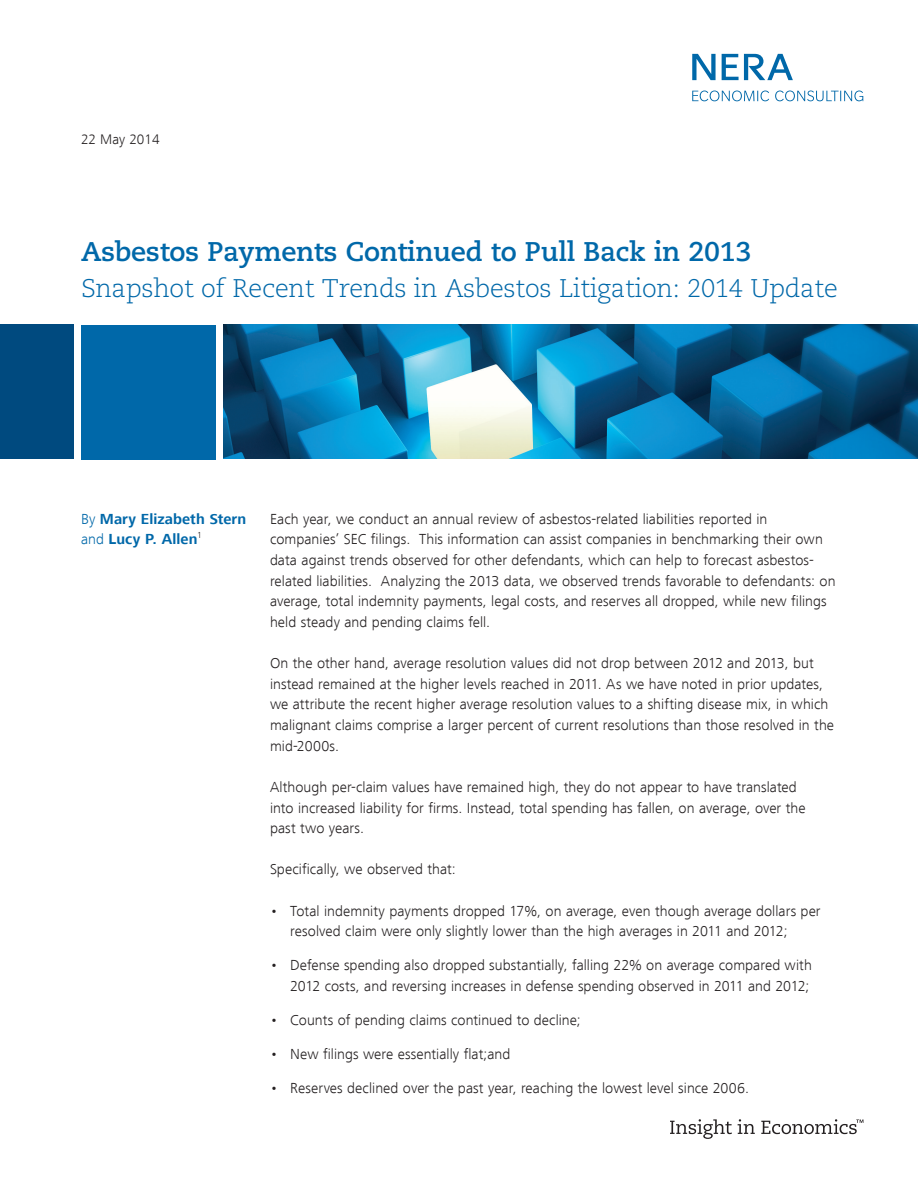
<style>
.page{position:relative;width:918px;height:1188px;background:#fff}
.page>*{position:absolute;margin:0;border:0;box-sizing:border-box;transform-origin:0 0}
.Main_Title{font:700 27px "Caecilia";letter-spacing:-.01em;color:#0068a9}
.Main_Title-2{font:300 25.5px "Caecilia";letter-spacing:-.01em;color:#0068a9}
.Body_Text{font:300 15px/20.7px "Frutiger Next LT";letter-spacing:.005em;color:#231f20}
.Bullets{font:300 15px/20.7px "Frutiger Next LT";letter-spacing:.005em;color:#231f20}
.Body_Text-2{font:700 15px/20.7px "Frutiger Next LT";letter-spacing:.005em;color:#0068a9}
.Sidebar_Text{font:300 14.25px "Frutiger Next LT";color:#231f20}
.Body_Text-3{font:300 9px "Frutiger Next LT";color:#231f20}
.s1{font-weight:300}
</style>
<div class="page">
<div style="left:81px;top:325px;width:135px;height:135px;background:#0068a9"></div>
<svg style="left:692px;top:54px;width:24px;height:26px"></svg>
<svg style="left:722px;top:54px;width:71px;height:26px"></svg>
<svg style="left:692px;top:91px;width:77px;height:10px"></svg>
<svg style="left:775px;top:91px;width:88px;height:10px"></svg>
<img style="left:224px;top:324px;width:694px;height:135px">
<div style="left:0;top:324px;width:74px;height:135px;background:#004a7f"></div>
<svg style="left:670px;top:1119px;width:62px;height:20px"></svg>
<svg style="left:738px;top:1119px;width:17px;height:15px"></svg>
<svg style="left:761px;top:1119px;width:102px;height:15px"></svg>
<p class="Sidebar_Text" style="left:81px;top:132px;width:80px">22 May 2014</p>
<p class="Main_Title" style="left:81px;top:236px;width:672px">Asbestos Payments Continued to Pull Back in 2013</p>
<p class="Main_Title-2" style="left:81px;top:274px;width:758px">Snapshot of Recent Trends in Asbestos Litigation: 2014 Update</p>
<p class="Body_Text-2" style="left:81px;top:508px;width:167px"><span class="s1">By</span> Mary Elizabeth Stern <span class="s1">and</span> Lucy P. Allen</p>
<p class="Body_Text-3" style="left:197px;top:530px;width:6px">1</p>
<p class="Body_Text" style="left:270px;top:509px;width:567px">Each year, we conduct an annual review of asbestos-related liabilities reported in companies’ SEC filings. This information can assist companies in benchmarking their own data against trends observed for other defendants, which can help to forecast asbestos&shy;related liabilities. Analyzing the 2013 data, we observed trends favorable to defendants: on average, total indemnity payments, legal costs, and reserves all dropped, while new filings held steady and pending claims fell.</p>
<p class="Body_Text" style="left:270px;top:653px;width:566px">On the other hand, average resolution values did not drop between 2012 and 2013, but instead remained at the higher levels reached in 2011. As we have noted in prior updates, we attribute the recent higher average resolution values to a shifting disease mix, in which malignant claims comprise a larger percent of current resolutions than those resolved in the mid-2000s.</p>
<p class="Body_Text" style="left:270px;top:777px;width:537px">Although per-claim values have remained high, they do not appear to have translated into increased liability for firms. Instead, total spending has fallen, on average, over the past two years.</p>
<p class="Body_Text" style="left:270px;top:859px;width:187px">Specifically, we observed that:</p>
<p class="Bullets" style="left:290px;top:900px;width:532px;text-indent:-20px">• Total indemnity payments dropped 17%, on average, even though average dollars per resolved claim were only slightly lower than the high averages in 2011 and 2012;</p>
<p class="Bullets" style="left:270px;top:955px;width:543px;text-align:right">• Defense spending also dropped substantially, falling 22% on average compared with<br>2012 costs, and reversing increases in defense spending observed in 2011 and 2012;</p>
<p class="Bullets" style="left:270px;top:1010px;width:312px">• Counts of pending claims continued to decline;</p>
<p class="Bullets" style="left:270px;top:1044px;width:242px">• New filings were essentially flat;and</p>
<p class="Bullets" style="left:270px;top:1078px;width:481px">• Reserves declined over the past year, reaching the lowest level since 2006.</p>
</div>
